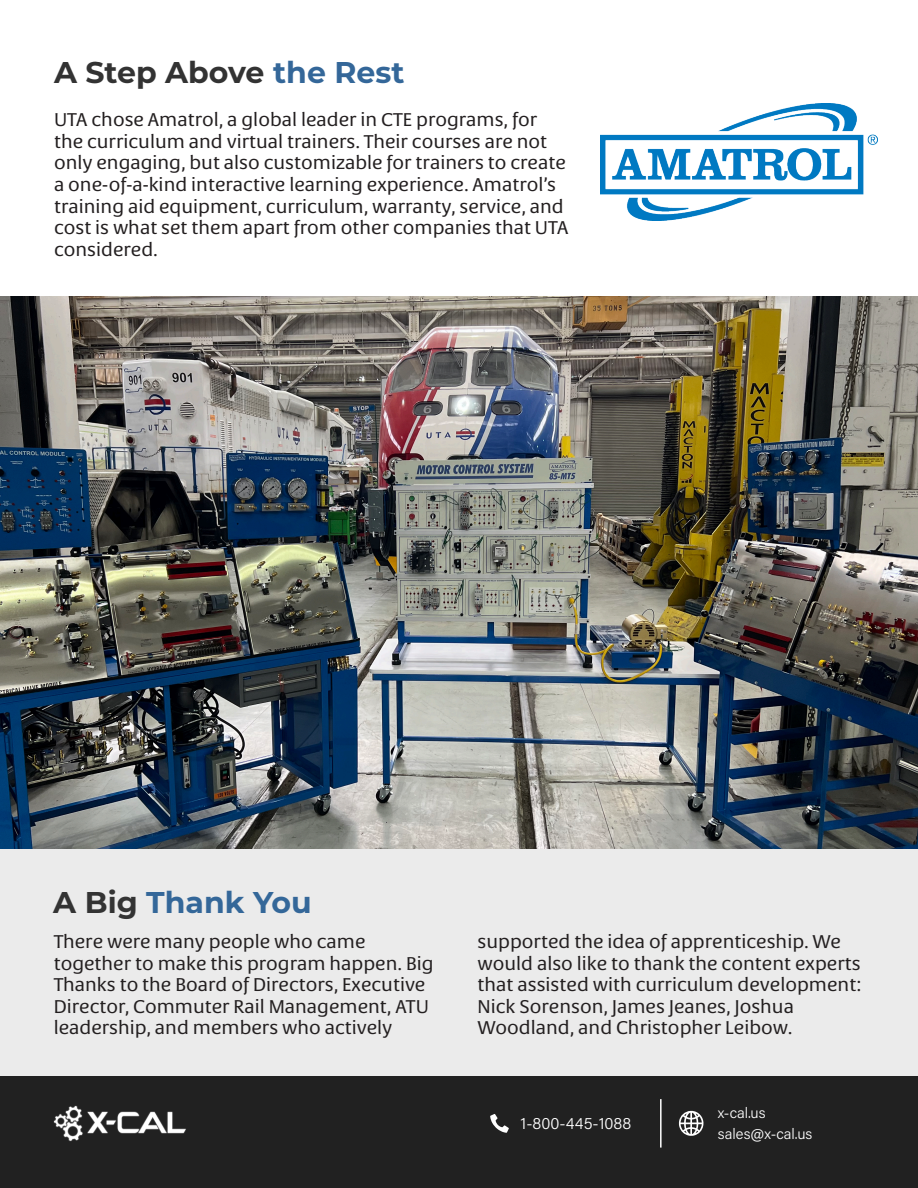
<style>
.page{position:relative;width:918px;height:1188px;background:#fff}
.page>*{position:absolute;margin:0;border:0;box-sizing:border-box;transform-origin:0 0}
.M_B_S_22_L{font:700 30px "Montserrat";color:#333}
.M_B_S_22_L-2{font:700 30px "Montserrat";color:#346799}
.t1{font:18px/21.6px "Sanserata";color:#231f20}
.Paragraph_Style_11{font:300 16.5px "Acumin Pro";letter-spacing:.005em;color:#fff}
.Paragraph_Style_10{font:300 15px "Acumin Pro";color:#fff}
.s1{color:#346799}
.s2{color:#333}
</style>
<div class="page">
<div style="left:0;top:635px;width:918px;height:441px;background:#ebebeb"></div>
<div style="left:0;top:1076px;width:918px;height:112px;background:#212121"></div>
<svg style="left:679px;top:1111px;width:25px;height:25px"></svg>
<svg style="left:490px;top:1114px;width:19px;height:19px"></svg>
<hr style="left:660px;top:1099px;width:2px;height:49px;background:#fff">
<img style="left:54px;top:1105px;width:132px;height:37px">
<img style="left:600px;top:104px;width:278px;height:117px">
<img style="left:0;top:296px;width:918px;height:552px">
<p class="M_B_S_22_L" style="left:54px;top:51px;width:352px">A Step Above <span class="s1">the Rest</span></p>
<p class="t1" style="left:54px;top:109px;width:516px">UTA chose Amatrol, a global leader in CTE programs, for the curriculum and virtual trainers. Their courses are not only engaging, but also customizable for trainers to create a one-of-a-kind interactive learning experience. Amatrol’s training aid equipment, curriculum, warranty, service, and cost is what set them apart from other companies that UTA considered.</p>
<p class="M_B_S_22_L-2" style="left:53px;top:881px;width:260px"><span class="s2">A Big</span> Thank You</p>
<p class="t1" style="left:54px;top:931px;width:382px">There were many people who came together to make this program happen. Big Thanks to the Board of Directors, Executive Director, Commuter Rail Management, ATU leadership, and members who actively</p>
<p class="t1" style="left:478px;top:931px;width:385px">supported the idea of apprenticeship. We would also like to thank the content experts that assisted with curriculum development:<br>Nick Sorenson, James Jeanes, Joshua Woodland, and Christopher Leibow.</p>
<p class="Paragraph_Style_11" style="left:521px;top:1112px;width:112px">1-800-445-1088</p>
<p class="Paragraph_Style_10" style="left:718px;top:1103px;width:49px">x-cal.us</p>
<p class="Paragraph_Style_10" style="left:718px;top:1124px;width:96px">sales@x-cal.us</p>
</div>
